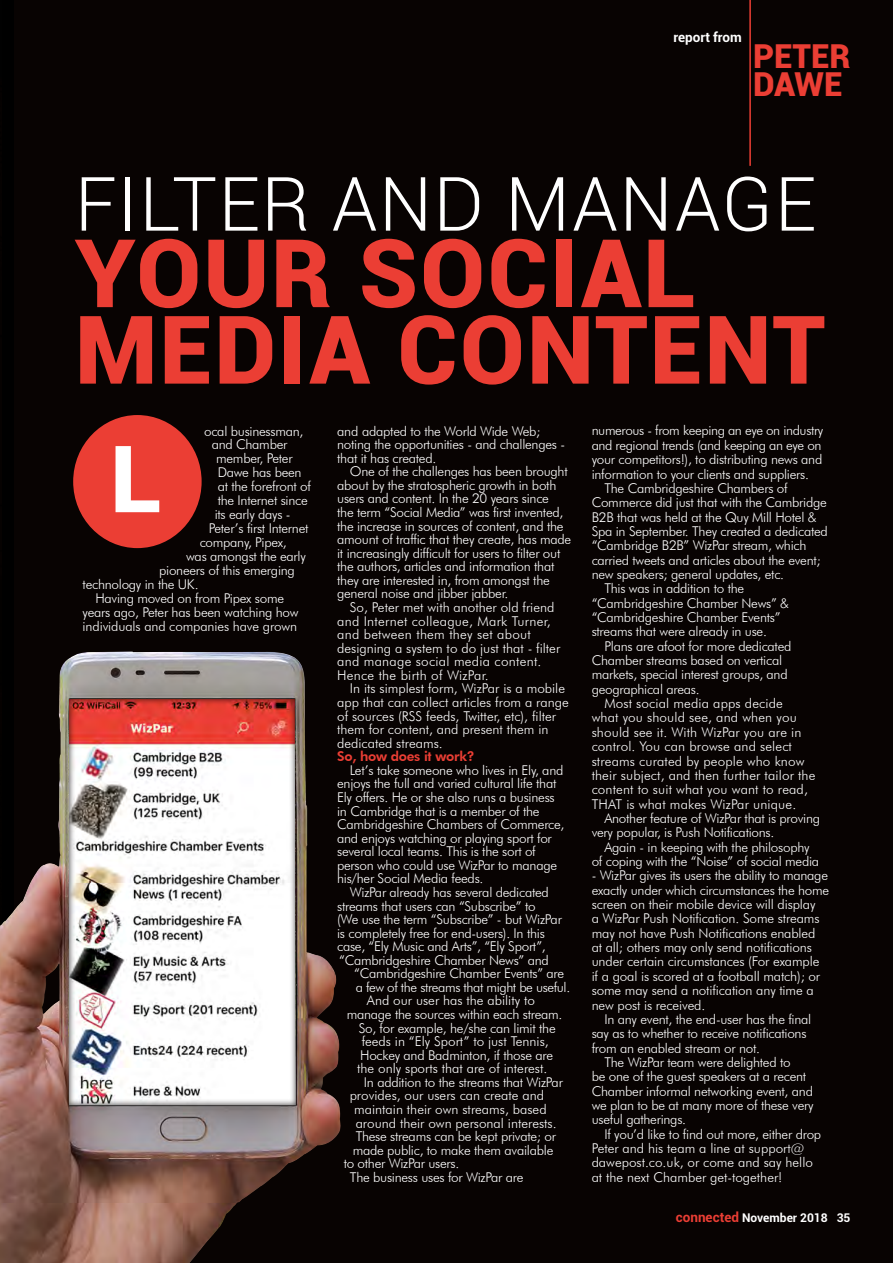
<style>
.page{position:relative;width:893px;height:1263px;background:#080302}
.page>*{position:absolute;margin:0;border:0;box-sizing:border-box;transform-origin:0 0}
.CM_body_Palatino{font:900 94.8px "Roboto";letter-spacing:.02em;color:#eb3e34}
.CM_body_Palatino-2{font:300 75px "Roboto";letter-spacing:.02em;color:#fff}
.t1{font:900 33px/28.5px "Roboto";color:#eb3e34}
.CM_body_Palatino-3{font:300 13.5px/14.4px "Futura BT";letter-spacing:-.02em;color:#fff}
.CM_body_Palatino-4{font:300 13.5px/13.5px "Futura BT";color:#fff}
.CM_body_Palatino-5{font:300 13.5px/14.4px "Futura BT";letter-spacing:.01em;color:#fff}
.CM_body_Palatino-6{font:300 13.5px/13.5px "Futura BT";letter-spacing:.02em;color:#fff}
.CM_body_Palatino-7{font:800 13.5px "Futura BT";letter-spacing:-.02em;color:#eb3e34}
.t2{font:700 13.5px "Roboto";color:#fff}
.t3{font:700 12px "Roboto";color:#fff}
.s1{font-size:13.5px;color:#eb3e34}
</style>
<div class="page">
<div style="left:0;top:0;width:14px;height:1263px;background:#000"></div>
<hr style="left:749px;top:0;width:2px;height:166px;background:#eb3e34">
<div style="left:73px;top:415px;width:129px;height:133px;background:#eb3e34;border-radius:50%"></div>
<svg style="left:116px;top:446px;width:43px;height:66px"></svg>
<img style="left:0;top:651px;width:341px;height:612px">
<div style="left:68px;top:697px;width:228px;height:408px;background:#231f20;opacity:.75"></div>
<p class="t2" style="left:674px;top:28px;width:70px">report from</p>
<p class="t1" style="left:753px;top:40px;width:99px">PETER<br>DAWE</p>
<p class="CM_body_Palatino-2" style="left:75px;top:152px;width:743px">FILTER AND MANAGE</p>
<p class="CM_body_Palatino" style="left:75px;top:206px;width:623px">YOUR SOCIAL</p>
<p class="CM_body_Palatino" style="left:75px;top:283px;width:752px">MEDIA CONTENT</p>
<p class="CM_body_Palatino-3" style="left:204px;top:423px;width:101px">ocal businessman,</p>
<p class="CM_body_Palatino-3" style="left:212px;top:437px;width:77px">and Chamber</p>
<p class="CM_body_Palatino-3" style="left:216px;top:451px;width:78px">member, Peter</p>
<p class="CM_body_Palatino-3" style="left:218px;top:465px;width:85px">Dawe has been</p>
<p class="CM_body_Palatino-3" style="left:218px;top:479px;width:95px">at the forefront of</p>
<p class="CM_body_Palatino-3" style="left:218px;top:493px;width:92px">the Internet since</p>
<p class="CM_body_Palatino-3" style="left:215px;top:507px;width:77px">its early days -</p>
<p class="CM_body_Palatino-3" style="left:209px;top:521px;width:101px">Peter’s first Internet</p>
<p class="CM_body_Palatino-3" style="left:200px;top:535px;width:89px">company, Pipex,</p>
<p class="CM_body_Palatino-3" style="left:186px;top:549px;width:121px">was amongst the early</p>
<p class="CM_body_Palatino-3" style="left:159px;top:563px;width:137px">pioneers of this emerging</p>
<p class="CM_body_Palatino-3" style="left:83px;top:577px;width:117px">technology in the UK.</p>
<p class="CM_body_Palatino-3" style="left:83px;top:591px;width:217px;line-height:14px;text-align:center">Having moved on from Pipex some years ago, Peter has been watching how individuals and companies have grown</p>
<p class="CM_body_Palatino-3" style="left:337px;top:424px;width:229px;line-height:13.5px">and adapted to the World Wide Web; noting the opportunities - and challenges - that it has created.</p>
<p class="CM_body_Palatino-3" style="left:337px;top:465px;width:236px;line-height:13.5px;text-indent:13px">One of the challenges has been brought about by the stratospheric growth in both users and content. In the 20 years since<br>the term “Social Media” was first invented, the increase in sources of content, and the amount of traffic that they create, has made it increasingly difficult for users to filter out the authors, articles and information that they are interested in, from amongst the general noise and jibber jabber.</p>
<p class="CM_body_Palatino-6" style="left:337px;top:600px;width:225px;text-indent:13px">So, Peter met with another old friend and Internet colleague, Mark Turner, and between them they set about designing a system to do just that - filter and manage social media content.<br>Hence the birth of WizPar.</p>
<p class="CM_body_Palatino-4" style="left:337px;top:682px;width:233px;text-indent:13px">In its simplest form, WizPar is a mobile app that can collect articles from a range of sources (RSS feeds, Twitter, etc), filter them for content, and present them in dedicated streams.</p>
<p class="CM_body_Palatino-7" style="left:337px;top:748px;width:139px">So, how does it work?</p>
<p class="CM_body_Palatino-3" style="left:337px;top:763px;width:229px;line-height:13.5px;text-indent:13px">Let’s take someone who lives in Ely, and enjoys the full and varied cultural life that Ely offers. He or she also runs a business in Cambridge that is a member of the Cambridgeshire Chambers of Commerce, and enjoys watching or playing sport for several local teams. This is the sort of person who could use WizPar to manage his/her Social Media feeds.</p>
<p class="CM_body_Palatino-3" style="left:350px;top:885px;width:200px">WizPar already has several dedicated</p>
<p class="CM_body_Palatino-3" style="left:337px;top:898px;width:200px">streams that users can “Subscribe” to</p>
<p class="CM_body_Palatino-3" style="left:337px;top:912px;width:226px">(We use the term “Subscribe” - but WizPar</p>
<p class="CM_body_Palatino-3" style="left:337px;top:925px;width:209px">is completely free for end-users). In this</p>
<p class="CM_body_Palatino-3" style="left:337px;top:939px;width:210px">case, “Ely Music and Arts”, “Ely Sport”,</p>
<p class="CM_body_Palatino-3" style="left:339px;top:953px;width:211px">“Cambridgeshire Chamber News” and</p>
<p class="CM_body_Palatino-3" style="left:354px;top:966px;width:211px">“Cambridgeshire Chamber Events” are</p>
<p class="CM_body_Palatino-3" style="left:356px;top:980px;width:216px">a few of the streams that might be useful.</p>
<p class="CM_body_Palatino-3" style="left:347px;top:994px;width:217px;line-height:13.5px;text-align:center">And our user has the ability to manage the sources within each stream.<br>So, for example, he/she can limit the feeds in “Ely Sport” to just Tennis, Hockey and Badminton, if those are<br>the only sports that are of interest.</p>
<p class="CM_body_Palatino-3" style="left:364px;top:1075px;width:200px">In addition to the streams that WizPar</p>
<p class="CM_body_Palatino-4" style="left:350px;top:1089px;width:196px">provides, our users can create and</p>
<p class="CM_body_Palatino-4" style="left:354px;top:1102px;width:194px">maintain their own streams, based</p>
<p class="CM_body_Palatino-4" style="left:356px;top:1116px;width:202px">around their own personal interests.</p>
<p class="CM_body_Palatino-3" style="left:356px;top:1129px;width:202px">These streams can be kept private; or</p>
<p class="CM_body_Palatino-3" style="left:353px;top:1142px;width:202px">made public, to make them available</p>
<p class="CM_body_Palatino-3" style="left:344px;top:1156px;width:117px">to other WizPar users.</p>
<p class="CM_body_Palatino-3" style="left:350px;top:1170px;width:175px">The business uses for WizPar are</p>
<p class="CM_body_Palatino-3" style="left:592px;top:423px;width:233px">numerous - from keeping an eye on industry and regional trends (and keeping an eye on your competitors!), to distributing news and information to your clients and suppliers.</p>
<p class="CM_body_Palatino-3" style="left:592px;top:481px;width:238px;text-indent:13px">The Cambridgeshire Chambers of Commerce did just that with the Cambridge B2B that was held at the Quy Mill Hotel &amp; Spa in September. They created a dedicated “Cambridge B2B” WizPar stream, which carried tweets and articles about the event; new speakers; general updates, etc.</p>
<p class="CM_body_Palatino-3" style="left:592px;top:581px;width:199px;text-indent:13px">This was in addition to the “Cambridgeshire Chamber News” &amp; “Cambridgeshire Chamber Events” streams that were already in use.</p>
<p class="CM_body_Palatino-3" style="left:592px;top:639px;width:201px;text-indent:13px">Plans are afoot for more dedicated<br>Chamber streams based on vertical markets, special interest groups, and geographical areas.</p>
<p class="CM_body_Palatino-5" style="left:592px;top:696px;width:225px;text-indent:13px">Most social media apps decide<br>what you should see, and when you should see it. With WizPar you are in control. You can browse and select streams curated by people who know their subject, and then further tailor the content to suit what you want to read, THAT is what makes WizPar unique.</p>
<p class="CM_body_Palatino-3" style="left:592px;top:811px;width:230px;text-indent:13px">Another feature of WizPar that is proving very popular, is Push Notifications.</p>
<p class="CM_body_Palatino-3" style="left:592px;top:839px;width:229px;text-align:center">Again - in keeping with the philosophy<br>of coping with the “Noise” of social media</p>
<p class="CM_body_Palatino-3" style="left:592px;top:868px;width:239px">- WizPar gives its users the ability to manage exactly under which circumstances the home screen on their mobile device will display<br>a WizPar Push Notification. Some streams may not have Push Notifications enabled at all; others may only send notifications under certain circumstances (For example if a goal is scored at a football match); or some may send a notification any time a new post is received.</p>
<p class="CM_body_Palatino-3" style="left:592px;top:1012px;width:221px;text-indent:13px">In any event, the end-user has the final say as to whether to receive notifications from an enabled stream or not.</p>
<p class="CM_body_Palatino-3" style="left:592px;top:1055px;width:223px;text-indent:13px">The WizPar team were delighted to<br>be one of the guest speakers at a recent Chamber informal networking event, and we plan to be at many more of these very useful gatherings.</p>
<p class="CM_body_Palatino-4" style="left:592px;top:1126px;width:231px;line-height:14.4px;text-indent:13px">If you’d like to find out more, either drop Peter and his team a line at support@ dawepost.co.uk, or come and say hello at the next Chamber get-together!</p>
<p class="t3" style="left:676px;top:1209px;width:176px"><span class="s1">connected</span> November 2018 35</p>
</div>
